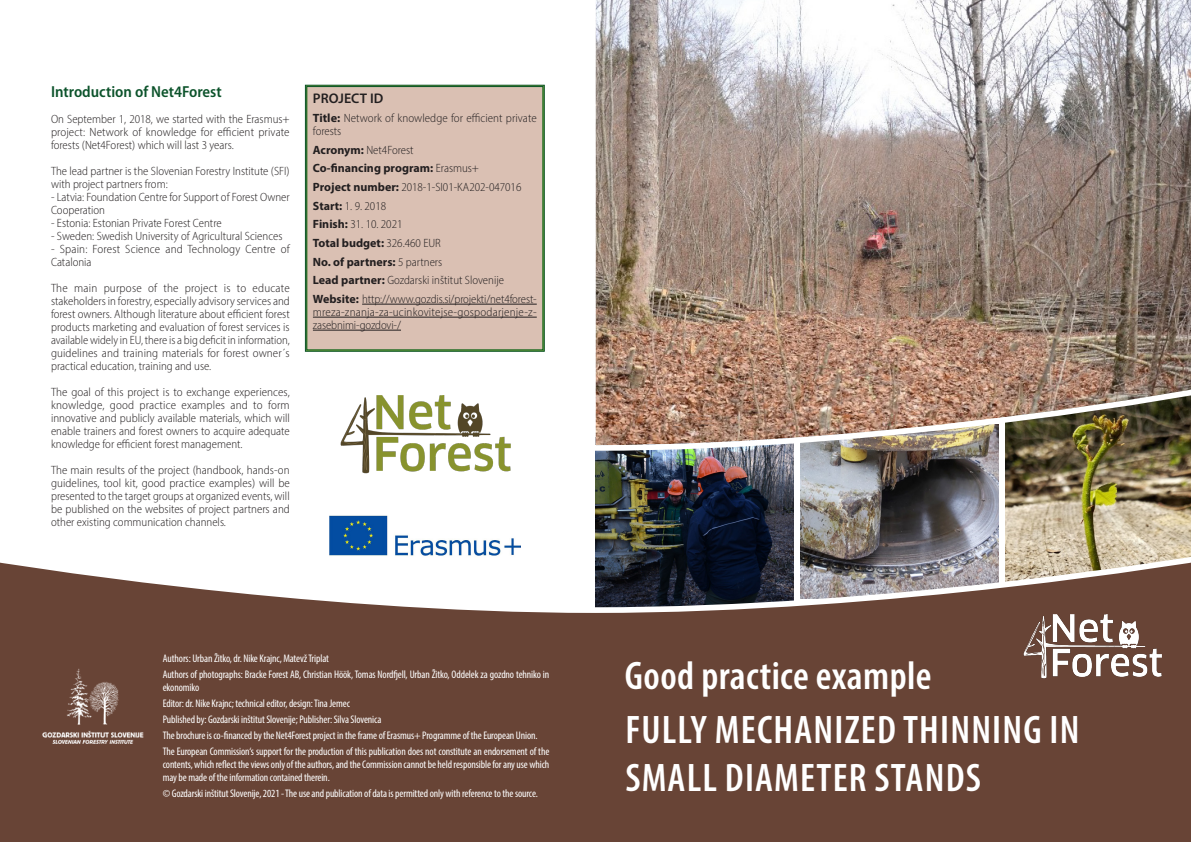
<style>
.page{position:relative;width:1191px;height:842px;background:#fff}
.page>*{position:absolute;margin:0;border:0;box-sizing:border-box;transform-origin:0 0}
.t1{font:600 condensed 40px/48px "Myriad Pro";letter-spacing:.03em;color:#fff}
.t2{font:600 condensed 40px "Myriad Pro";letter-spacing:.01em;color:#fff}
.t3{font:600 semi-condensed 16px "Myriad Pro";color:#0c532b}
.t4{font:600 14px "Myriad Pro";color:#231f20}
.Prvi_paragraf{font:300 semi-condensed 12px/13px "Myriad Pro";color:#231f20;text-align:justify}
.t5{font:700 12px "Myriad Pro";color:#231f20}
.t6{font:condensed 11px/13.2px "Myriad Pro";letter-spacing:-.01em;color:#fff}
.s1{font-weight:700;font-stretch:normal}
.s2{font-weight:300;font-stretch:semi-condensed}
</style>
<div class="page">
<img style="left:595px;top:454px;width:198px;height:97px">
<img style="left:1005px;top:454px;width:186px;height:97px">
<img style="left:800px;top:454px;width:198px;height:97px">
<img style="left:329px;top:515px;width:192px;height:36px">
<svg style="left:0;top:551px;width:1191px;height:291px;background:#74564b"></svg>
<div style="left:305px;top:85px;width:239px;height:267px;background:#dac0b3"></div>
<div style="left:306px;top:86px;width:237px;height:264px;border:1px solid #0c532b"></div>
<img style="left:37px;top:666px;width:114px;height:83px">
<img style="left:340px;top:395px;width:170px;height:79px">
<img style="left:1023px;top:614px;width:139px;height:64px">
<img style="left:595px;top:0;width:596px;height:454px">
<p class="t3" style="left:51px;top:82px;width:172px">Introduction of Net4Forest</p>
<p class="Prvi_paragraf" style="left:51px;top:112px;width:240px">On September 1, 2018, we started with the Erasmus+ project: Network of knowledge for efficient private forests (Net4Forest) which will last 3 years.</p>
<p class="Prvi_paragraf" style="left:51px;top:164px;width:240px">The lead partner is the Slovenian Forestry Institute (SFI) with project partners from:</p>
<p class="Prvi_paragraf" style="left:51px;top:190px;width:240px">- Latvia: Foundation Centre for Support of Forest Owner</p>
<p class="Prvi_paragraf" style="left:51px;top:203px;width:56px">Cooperation</p>
<p class="Prvi_paragraf" style="left:51px;top:216px;width:172px">- Estonia: Estonian Private Forest Centre</p>
<p class="Prvi_paragraf" style="left:51px;top:229px;width:233px">- Sweden: Swedish University of Agricultural Sciences</p>
<p class="Prvi_paragraf" style="left:51px;top:242px;width:240px">- Spain: Forest Science and Technology Centre of<br>Catalonia</p>
<p class="Prvi_paragraf" style="left:51px;top:281px;width:240px">The main purpose of the project is to educate stakeholders in forestry, especially advisory services and forest owners. Although literature about efficient forest products marketing and evaluation of forest services is available widely in EU, there is a big deficit in information, guidelines and training materials for forest owner´s practical education, training and use.</p>
<p class="Prvi_paragraf" style="left:51px;top:385px;width:240px">The goal of this project is to exchange experiences, knowledge, good practice examples and to form innovative and publicly available materials, which will enable trainers and forest owners to acquire adequate knowledge for efficient forest management.</p>
<p class="Prvi_paragraf" style="left:51px;top:463px;width:240px">The main results of the project (handbook, hands-on guidelines, tool kit, good practice examples) will be presented to the target groups at organized events, will be published on the websites of project partners and other existing communication channels.</p>
<p class="t4" style="left:313px;top:90px;width:72px">PROJECT ID</p>
<p class="Prvi_paragraf" style="left:313px;top:111px;width:225px"><span class="s1">Title:</span> Network of knowledge for efficient private forests</p>
<p class="Prvi_paragraf" style="left:313px;top:143px;width:102px"><span class="s1">Acronym:</span> Net4Forest</p>
<p class="t5" style="left:313px;top:160px;width:168px">Co-financing program: <span class="s2">Erasmus+</span></p>
<p class="Prvi_paragraf" style="left:313px;top:180px;width:210px"><span class="s1">Project number:</span> 2018-1-SI01-KA202-047016</p>
<p class="Prvi_paragraf" style="left:313px;top:199px;width:75px"><span class="s1">Start:</span> 1. 9. 2018</p>
<p class="Prvi_paragraf" style="left:313px;top:218px;width:91px"><span class="s1">Finish:</span> 31. 10. 2021</p>
<p class="t5" style="left:313px;top:235px;width:129px">Total budget: <span class="s2">326.460 EUR</span></p>
<p class="t5" style="left:313px;top:254px;width:131px">No. of partners: <span class="s2">5 partners</span></p>
<p class="Prvi_paragraf" style="left:313px;top:274px;width:193px"><span class="s1">Lead partner:</span> Gozdarski inštitut Slovenije</p>
<p class="Prvi_paragraf" style="left:313px;top:292px;width:225px"><span class="s1">Website:</span> http://www.gozdis.si/projekti/net4forest&shy;mreza-znanja-za-ucinkovitejse-gospodarjenje-z&shy;zasebnimi-gozdovi-/</p>
<p class="t6" style="left:163px;top:651px;width:168px">Authors: Urban Žitko, dr. Nike Krajnc, Matevž Triplat</p>
<p class="t6" style="left:163px;top:667px;width:388px">Authors of photographs: Bracke Forest AB, Christian Höök, Tomas Nordfjell, Urban Žitko, Oddelek za gozdno tehniko in ekonomiko</p>
<p class="t6" style="left:163px;top:696px;width:189px">Editor: dr. Nike Krajnc; technical editor, design: Tina Jemec</p>
<p class="t6" style="left:163px;top:712px;width:220px">Published by: Gozdarski inštitut Slovenije; Publisher: Silva Slovenica</p>
<p class="t6" style="left:163px;top:728px;width:376px">The brochure is co-financed by the Net4Forest project in the frame of Erasmus+ Programme of the European Union.</p>
<p class="t6" style="left:163px;top:744px;width:388px;text-align:justify">The European Commission‘s support for the production of this publication does not constitute an endorsement of the contents, which reflect the views only of the authors, and the Commission cannot be held responsible for any use which may be made of the information contained therein.</p>
<p class="t6" style="left:163px;top:787px;width:377px">© Gozdarski inštitut Slovenije, 2021 - The use and publication of data is permitted only with reference to the source.</p>
<p class="t2" style="left:625px;top:651px;width:308px">Good practice example</p>
<p class="t1" style="left:625px;top:705px;width:456px">FULLY MECHANIZED THINNING IN<br>SMALL DIAMETER STANDS</p>
</div>
